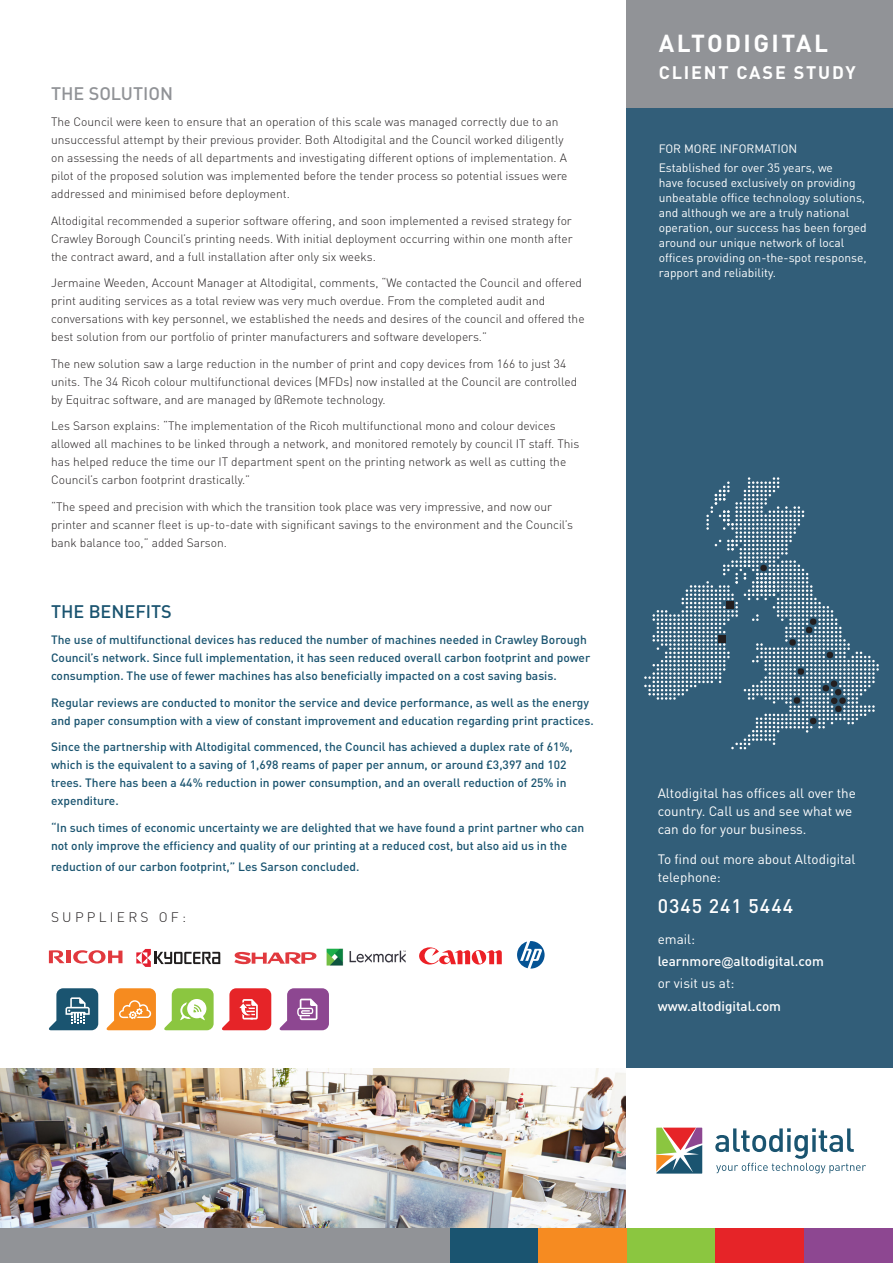
<style>
.page{position:relative;width:893px;height:1263px;background:#fff}
.page>*{position:absolute;margin:0;border:0;box-sizing:border-box;transform-origin:0 0}
.t1{font:700 24.3px "DIN";letter-spacing:.1em;color:#fff}
.t2{font:500 19.5px "DIN";letter-spacing:.05em;color:#fff}
.t3{font:700 18px "DIN";letter-spacing:.1em;color:#fff}
.t4{font:500 18px "DIN";color:#919397}
.t5{font:500 18px "DIN";color:#1a5470}
.t6{font:300 13.65px "DIN";letter-spacing:.24em;color:#231f20}
.t7{font:13.5px/18px "DIN";color:#fff}
.t8{font:500 13.5px "DIN";color:#fff}
.t9{font:300 12px/18px "DIN";color:#231f20}
.t10{font:500 12px/18px "DIN";color:#1a5470}
.t11{font:12px/15px "DIN";color:#fff}
.s1{font-family:"Arial";font-weight:400;font-size:12px}
</style>
<div class="page">
<img style="left:0;top:1068px;width:626px;height:160px">
<div style="left:626px;top:1px;width:267px;height:1100px;background:#325e79"></div>
<div style="left:626px;top:1068px;width:267px;height:160px;background:#fff"></div>
<svg style="left:715px;top:1128px;width:151px;height:45px"></svg>
<svg style="left:656px;top:1127px;width:46px;height:46px;background:#998477"></svg>
<div style="left:626px;top:0;width:267px;height:108px;background:#919397"></div>
<div style="left:0;top:1228px;width:893px;height:35px;background:#919397"></div>
<div style="left:450px;top:1228px;width:89px;height:34px;background:#1a5470"></div>
<div style="left:538px;top:1228px;width:89px;height:34px;background:#f68b21"></div>
<div style="left:627px;top:1228px;width:89px;height:34px;background:#8bc640"></div>
<div style="left:715px;top:1228px;width:89px;height:34px;background:#e62428"></div>
<div style="left:804px;top:1228px;width:89px;height:34px;background:#8d4791"></div>
<svg style="left:644px;top:477px;width:235px;height:272px"></svg>
<div style="left:760px;top:565px;width:7px;height:6px;background:#231f20;border-radius:50%"></div>
<div style="left:727px;top:602px;width:7px;height:7px;background:#231f20"></div>
<div style="left:718px;top:635px;width:7px;height:7px;background:#231f20"></div>
<svg style="left:49px;top:988px;width:49px;height:42px"></svg>
<svg style="left:164px;top:988px;width:50px;height:42px"></svg>
<svg style="left:279px;top:988px;width:50px;height:42px"></svg>
<svg style="left:222px;top:988px;width:49px;height:42px"></svg>
<svg style="left:106px;top:988px;width:50px;height:42px"></svg>
<svg style="left:73px;top:950px;width:49px;height:13px"></svg>
<div style="left:66px;top:950px;width:5px;height:13px;background:#e1393e"></div>
<svg style="left:49px;top:950px;width:16px;height:13px"></svg>
<svg style="left:234px;top:952px;width:82px;height:12px"></svg>
<svg style="left:136px;top:949px;width:84px;height:18px"></svg>
<svg style="left:517px;top:941px;width:28px;height:27px"></svg>
<svg style="left:419px;top:947px;width:83px;height:17px"></svg>
<img style="left:327px;top:948px;width:79px;height:18px">
<p class="t4" style="left:51px;top:82px;width:124px">THE SOLUTION</p>
<p class="t9" style="left:51px;top:113px;width:518px">The Council were keen to ensure that an operation of this scale was managed correctly due to an unsuccessful attempt by their previous provider. Both Altodigital and the Council worked diligently on assessing the needs of all departments and investigating different options of implementation. A pilot of the proposed solution was implemented before the tender process so potential issues were addressed and minimised before deployment.</p>
<p class="t9" style="left:51px;top:211px;width:523px;text-align:justify">Altodigital recommended a superior software offering, and soon implemented a revised strategy for Crawley Borough Council’s printing needs. With initial deployment occurring within one month after the contract award, and a full installation after only six weeks.</p>
<p class="t9" style="left:51px;top:274px;width:535px">Jermaine Weeden, Account Manager at Altodigital, comments, “We contacted the Council and offered print auditing services as a total review was very much overdue. From the completed audit and conversations with key personnel, we established the needs and desires of the council and offered the best solution from our portfolio of printer manufacturers and software developers.”</p>
<p class="t9" style="left:51px;top:354px;width:528px">The new solution saw a large reduction in the number of print and copy devices from 166 to just 34 units. The 34 Ricoh colour multifunctional devices (MFDs) now installed at the Council are controlled by Equitrac software, and are managed by @Remote technology.</p>
<p class="t9" style="left:51px;top:417px;width:530px">Les Sarson explains: “The implementation of the Ricoh multifunctional mono and colour devices allowed all machines to be linked through a network, and monitored remotely by council IT staff. This has helped reduce the time our IT department spent on the printing network as well as cutting the Council’s carbon footprint drastically.”</p>
<p class="t9" style="left:51px;top:497px;width:523px">“The speed and precision with which the transition took place was very impressive, and now our printer and scanner fleet is up-to-date with significant savings to the environment and the Council’s bank balance too,” added Sarson.</p>
<p class="t5" style="left:51px;top:600px;width:122px">THE BENEFITS</p>
<p class="t10" style="left:51px;top:631px;width:541px">The use of multifunctional devices has reduced the number of machines needed in Crawley Borough<br>Council’s network. Since full implementation, it has seen reduced overall carbon footprint and power consumption. The use of fewer machines has also beneficially impacted on a cost saving basis.</p>
<p class="t10" style="left:51px;top:693px;width:544px">Regular reviews are conducted to monitor the service and device performance, as well as the energy and paper consumption with a view of constant improvement and education regarding print practices.</p>
<p class="t10" style="left:51px;top:738px;width:523px">Since the partnership with Altodigital commenced, the Council has achieved a duplex rate of 61%, which is the equivalent to a saving of 1,698 reams of paper per annum, or around £3,397 and 102 trees. There has been a 44% reduction in power consumption, and an overall reduction of 25% in expenditure.</p>
<p class="t10" style="left:51px;top:818px;width:535px">“In such times of economic uncertainty we are delighted that we have found a print partner who can not only improve the efficiency and quality of our printing at a reduced cost, but also aid us in the</p>
<p class="t10" style="left:51px;top:857px;width:310px">reduction of our carbon footprint,” Les Sarson concluded.</p>
<p class="t6" style="left:51px;top:909px;width:137px">SUPPLIERS OF:</p>
<p class="t1" style="left:659px;top:27px;width:171px">ALTODIGITAL</p>
<p class="t3" style="left:659px;top:61px;width:199px">CLIENT CASE STUDY</p>
<p class="t11" style="left:659px;top:141px;width:140px">FOR MORE INFORMATION</p>
<p class="t11" style="left:659px;top:160px;width:210px">Established for over 35 years, we<br>have focused exclusively on providing unbeatable office technology solutions, and although we are a truly national operation, our success has been forged around our unique network of local offices providing on-the-spot response, rapport and reliability.</p>
<p class="t7" style="left:658px;top:783px;width:200px">Altodigital has offices all over the country. Call us and see what we can do for your business.</p>
<p class="t7" style="left:658px;top:850px;width:199px">To find out more about Altodigital telephone:</p>
<p class="t2" style="left:658px;top:894px;width:137px">0345 241 5444</p>
<p class="t7" style="left:658px;top:930px;width:39px">email:</p>
<p class="t8" style="left:658px;top:953px;width:168px">learnmore<span class="s1">@</span>altodigital.com</p>
<p class="t7" style="left:658px;top:974px;width:78px">or visit us at:</p>
<p class="t8" style="left:658px;top:997px;width:125px">www.altodigital.com</p>
</div>
